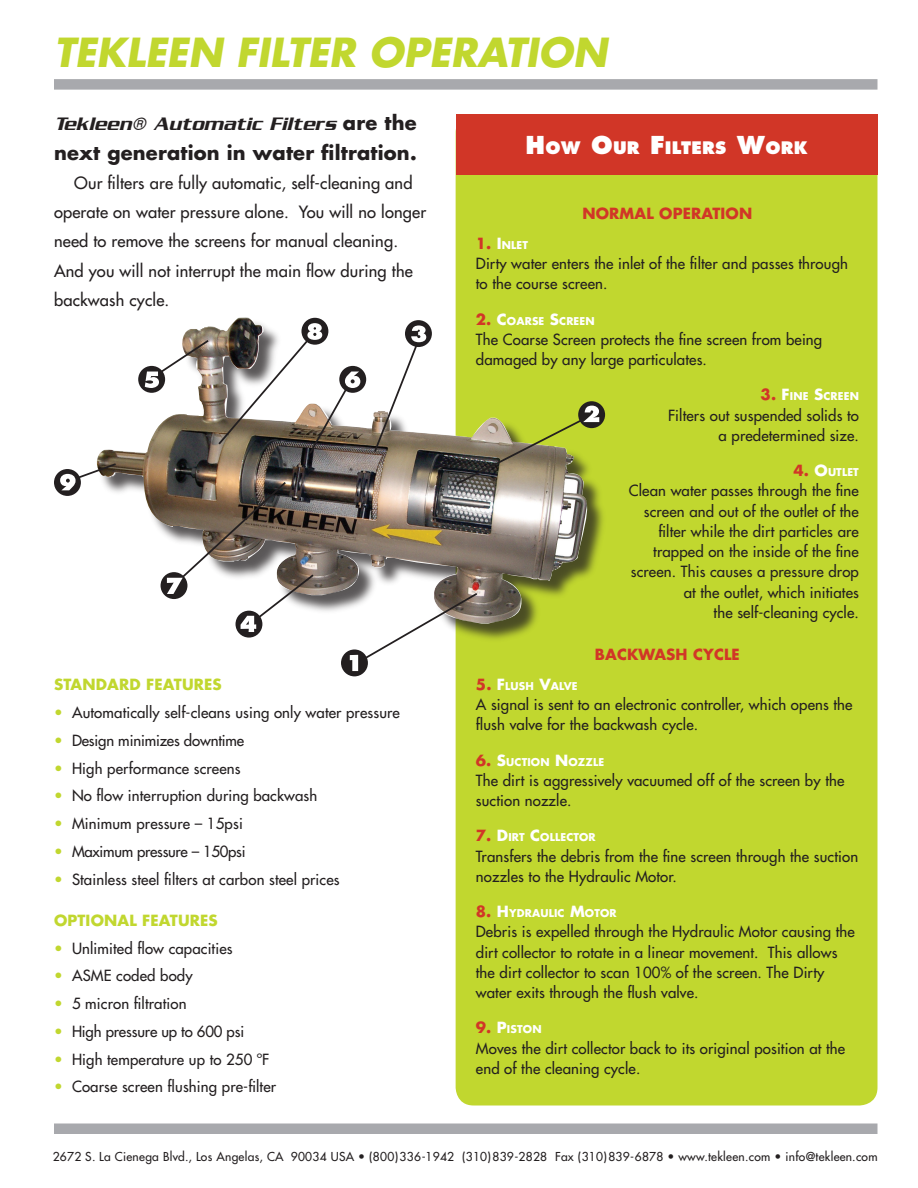
<style>
.page{position:relative;width:918px;height:1188px;background:#fff}
.page>*{position:absolute;margin:0;border:0;box-sizing:border-box;transform-origin:0 0}
.t1{font:italic 700 39px "Futura";color:#c1d72f}
.Tekleen_Body_Copy{font:700 19.5px/29.2px "Futura";letter-spacing:.01em;color:#231f20}
.Tekleen_Graphic_Head{font:800 16.8px "Futura";letter-spacing:.015em;color:#fff}
.Tekleen_Body_Copy-2{font:16.5px/29.2px "Futura";letter-spacing:.01em;color:#231f20}
.Tekleen_Bullet_List{font:15px/20.2px "Futura";letter-spacing:.01em;color:#231f20}
.Tekleen_Bullet_List-2{font:15px "Futura";letter-spacing:-.01em;color:#231f20}
.Tekleen_Bullet_List-3{font:700 15px "Futura";letter-spacing:.01em;color:#c1d72f}
.How_Filters_Work_Hea{font:700 15px "Futura";letter-spacing:.01em;color:#d13627}
.Tekleen_Bullet_List-4{font:15px "Futura";letter-spacing:-.02em;color:#231f20}
.t2{font:12px "Futura";letter-spacing:.025em;color:#231f20}
.How_Filters_Work_Hea-2{font:700 10.5px "Futura";letter-spacing:.015em;color:#fff}
.s1{font-family:"Serpentine ICG";font-weight:400;font-style:italic}
.s2{color:#c1d72f}
.s3{font-size:24px}
.s4{font-size:15px;color:#d13627}
.s5{font-size:15px}
</style>
<div class="page">
<div style="left:54px;top:79px;width:824px;height:11px;background:#a8a9ad"></div>
<div style="left:54px;top:1124px;width:824px;height:10px;background:#a8a9ad"></div>
<div style="left:456px;top:115px;width:422px;height:991px;background:#c1d72f;border-radius:18px"></div>
<div style="left:456px;top:115px;width:422px;height:60px;background:#d13627"></div>
<div style="left:98px;top:318px;width:510px;height:326px;background:#231f20;opacity:.75"></div>
<img style="left:96px;top:317px;width:499px;height:307px">
<div style="left:236px;top:611px;width:26px;height:27px;background:#231f20;border-radius:50%"></div>
<div style="left:138px;top:366px;width:27px;height:27px;background:#231f20;border-radius:50%"></div>
<svg style="left:145px;top:338px;width:66px;height:50px"></svg>
<div style="left:161px;top:572px;width:26px;height:27px;background:#231f20;border-radius:50%"></div>
<svg style="left:167px;top:480px;width:149px;height:152px"></svg>
<div style="left:54px;top:469px;width:27px;height:27px;background:#231f20;border-radius:50%"></div>
<svg style="left:60px;top:462px;width:58px;height:28px"></svg>
<div style="left:341px;top:649px;width:27px;height:27px;background:#231f20;border-radius:50%"></div>
<svg style="left:350px;top:591px;width:129px;height:80px"></svg>
<svg style="left:578px;top:401px;width:27px;height:27px"></svg>
<svg style="left:454px;top:406px;width:145px;height:80px"></svg>
<div style="left:405px;top:320px;width:27px;height:27px;background:#231f20;border-radius:50%"></div>
<svg style="left:373px;top:325px;width:53px;height:129px"></svg>
<div style="left:339px;top:366px;width:27px;height:27px;background:#231f20;border-radius:50%"></div>
<div style="left:301px;top:318px;width:27px;height:27px;background:#231f20;border-radius:50%"></div>
<svg style="left:217px;top:323px;width:143px;height:133px"></svg>
<p class="t1" style="left:54px;top:27px;width:555px">TEKLEEN FILTER OPERATION</p>
<p class="Tekleen_Body_Copy" style="left:54px;top:108px;width:364px"><span class="s1">Tekleen® Automatic Filters</span> ARE THE<br>NEXT GENERATION IN WATER FILTRATION.</p>
<p class="Tekleen_Body_Copy-2" style="left:54px;top:168px;width:374px;text-indent:20px">Our filters are fully automatic, self-cleaning and operate on water pressure alone. You will no longer need to remove the screens for manual cleaning.<br>And you will not interrupt the main flow during the backwash cycle.</p>
<p class="Tekleen_Bullet_List-3" style="left:54px;top:675px;width:54px">STANDARD</p>
<p class="Tekleen_Bullet_List-3" style="left:146px;top:675px;width:29px">FEATUR</p>
<p class="Tekleen_Bullet_List-3" style="left:204px;top:675px;width:18px">ES</p>
<p class="Tekleen_Bullet_List" style="left:54px;top:703px;width:347px"><span class="s2">•</span> Automatically self-cleans using only water pressure</p>
<p class="Tekleen_Bullet_List-2" style="left:54px;top:731px;width:192px"><span class="s2">•</span> Design minimizes downtime</p>
<p class="Tekleen_Bullet_List" style="left:54px;top:758px;width:188px"><span class="s2">•</span> High performance screens</p>
<p class="Tekleen_Bullet_List" style="left:54px;top:786px;width:265px"><span class="s2">•</span> No flow interruption during backwash</p>
<p class="Tekleen_Bullet_List" style="left:54px;top:814px;width:190px"><span class="s2">•</span> Minimum pressure – 15psi</p>
<p class="Tekleen_Bullet_List-4" style="left:54px;top:842px;width:193px"><span class="s2">•</span> Maximum pressure – 150psi</p>
<p class="Tekleen_Bullet_List" style="left:54px;top:869px;width:287px"><span class="s2">•</span> Stainless steel filters at carbon steel prices</p>
<p class="Tekleen_Bullet_List-3" style="left:54px;top:910px;width:117px">OPTIONAL FEATUR</p>
<p class="Tekleen_Bullet_List-3" style="left:200px;top:910px;width:18px">ES</p>
<p class="Tekleen_Bullet_List" style="left:54px;top:938px;width:180px"><span class="s2">•</span> Unlimited flow capacities</p>
<p class="Tekleen_Bullet_List" style="left:54px;top:966px;width:140px"><span class="s2">•</span> ASME coded body</p>
<p class="Tekleen_Bullet_List" style="left:54px;top:994px;width:134px"><span class="s2">•</span> 5 micron filtration</p>
<p class="Tekleen_Bullet_List-2" style="left:54px;top:1022px;width:192px"><span class="s2">•</span> High pressure up to 600 psi</p>
<p class="Tekleen_Bullet_List" style="left:54px;top:1049px;width:217px"><span class="s2">•</span> High temperature up to 250 ºF</p>
<p class="Tekleen_Bullet_List" style="left:54px;top:1077px;width:224px"><span class="s2">•</span> Coarse screen flushing pre-filter</p>
<p class="Tekleen_Graphic_Head" style="left:525px;top:137px;width:284px"><span class="s3">H</span>OW <span class="s3">O</span>UR <span class="s3">F</span>ILTERS <span class="s3">W</span>ORK</p>
<p class="How_Filters_Work_Hea" style="left:582px;top:203px;width:14px">NORM</p>
<p class="How_Filters_Work_Hea" style="left:635px;top:203px;width:22px">ALOPER</p>
<p class="How_Filters_Work_Hea" style="left:702px;top:203px;width:22px">ATION</p>
<p class="How_Filters_Work_Hea-2" style="left:476px;top:238px;width:54px"><span class="s4">1.</span> <span class="s5">I</span>NLET</p>
<p class="Tekleen_Bullet_List" style="left:476px;top:254px;width:374px">Dirty water enters the inlet of the filter and passes through to the course screen.</p>
<p class="How_Filters_Work_Hea-2" style="left:476px;top:314px;width:120px"><span class="s4">2.</span> <span class="s5">C</span>OARSE <span class="s5">S</span>CREEN</p>
<p class="Tekleen_Bullet_List" style="left:476px;top:329px;width:348px">The Coarse Screen protects the fine screen from being damaged by any large particulates.</p>
<p class="How_Filters_Work_Hea-2" style="left:761px;top:390px;width:100px"><span class="s4">3.</span> <span class="s5">F</span>INE <span class="s5">S</span>CREEN</p>
<p class="Tekleen_Bullet_List" style="left:668px;top:405px;width:192px;text-align:right">Filters out suspended solids to a predetermined size.</p>
<p class="How_Filters_Work_Hea-2" style="left:794px;top:465px;width:67px"><span class="s4">4.</span> <span class="s5">O</span> UTLET</p>
<p class="Tekleen_Bullet_List" style="left:629px;top:481px;width:232px;text-align:right">Clean water passes through the fine screen and out of the outlet of the filter while the dirt particles are trapped on the inside of the fine screen. This causes a pressure drop at the outlet, which initiates<br>the self-cleaning cycle.</p>
<p class="How_Filters_Work_Hea" style="left:595px;top:644px;width:36px">BACKW</p>
<p class="How_Filters_Work_Hea" style="left:654px;top:644px;width:22px">ASHCYCLE</p>
<p class="How_Filters_Work_Hea-2" style="left:476px;top:679px;width:103px"><span class="s4">5.</span> <span class="s5">F</span> LUSH <span class="s5">V</span>ALVE</p>
<p class="Tekleen_Bullet_List" style="left:476px;top:695px;width:378px">A signal is sent to an electronic controller, which opens the flush valve for the backwash cycle.</p>
<p class="How_Filters_Work_Hea-2" style="left:476px;top:755px;width:130px"><span class="s4">6.</span> <span class="s5">S</span>UCTION <span class="s5">N</span> OZZLE</p>
<p class="Tekleen_Bullet_List" style="left:476px;top:770px;width:370px">The dirt is aggressively vacuumed off of the screen by the suction nozzle.</p>
<p class="How_Filters_Work_Hea-2" style="left:476px;top:831px;width:121px"><span class="s4">7.</span> <span class="s5">D</span>IRT <span class="s5">C</span> OLLECTOR</p>
<p class="Tekleen_Bullet_List" style="left:476px;top:846px;width:384px">Transfers the debris from the fine screen through the suction nozzles to the Hydraulic Motor.</p>
<p class="How_Filters_Work_Hea-2" style="left:476px;top:906px;width:142px"><span class="s4">8.</span> <span class="s5">H</span>YDRAULIC <span class="s5">M</span>OTOR</p>
<p class="Tekleen_Bullet_List" style="left:476px;top:922px;width:381px">Debris is expelled through the Hydraulic Motor causing the dirt collector to rotate in a linear movement. This allows the dirt collector to scan 100% of the screen. The Dirty water exits through the flush valve.</p>
<p class="How_Filters_Work_Hea-2" style="left:476px;top:1023px;width:67px"><span class="s4">9.</span> <span class="s5">P</span>ISTON</p>
<p class="Tekleen_Bullet_List" style="left:476px;top:1038px;width:371px">Moves the dirt collector back to its original position at the end of the cleaning cycle.</p>
<p class="t2" style="left:53px;top:1149px;width:826px">2672 S. La Cienega Blvd., Los Angelas, CA 90034 USA • (800)336-1942 (310)839-2828 Fax (310)839-6878 • www.tekleen.com • info@tekleen.com</p>
</div>
